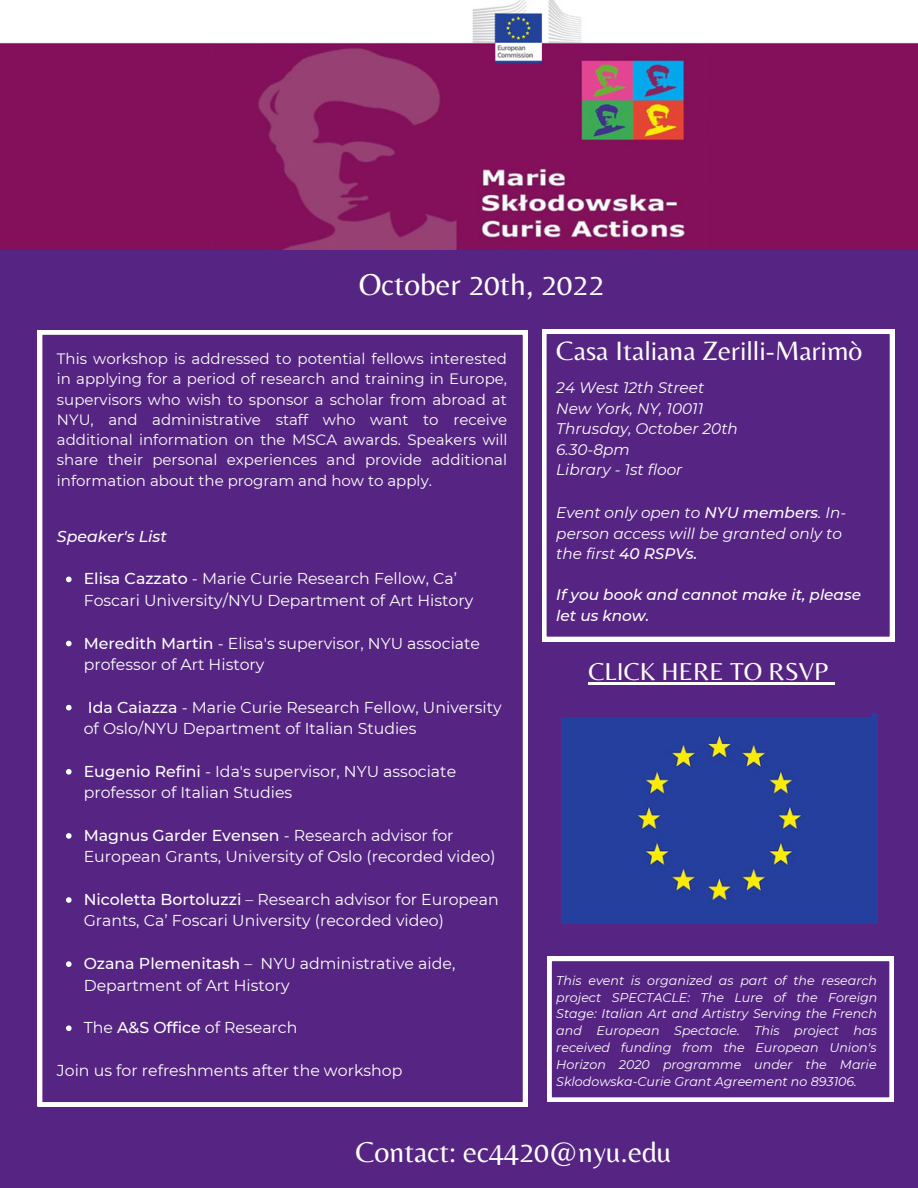
<style>
.page{position:relative;width:918px;height:1188px;background:#562482}
.page>*{position:absolute;margin:0;border:0;box-sizing:border-box;transform-origin:0 0}
.t1{font:31.35px "Belleza";color:#fff}
.t2{font:29.85px "Belleza";color:#fff}
.t3{font:27.6px "Belleza";color:#fff}
.t4{font:25.5px "Belleza";color:#fff}
.t5{font:15.75px/21.3px "Montserrat";color:#fff}
.t6{font:italic 500 15.75px "Montserrat";color:#fff}
.t7{font:italic 15.3px/20.5px "Montserrat";color:#fff}
.t8{font:italic 500 15.3px/20.5px "Montserrat";color:#fff}
.t9{font:15px/20.2px "Montserrat";color:#fff;text-align:justify}
.t10{font:italic 12.6px/16.8px "Montserrat";color:#fff;text-align:justify}
.s1{font-weight:500}
</style>
<div class="page">
<img style="left:0;top:0;width:918px;height:250px">
<svg style="left:542px;top:330px;width:352px;height:311px"></svg>
<div style="left:562px;top:713px;width:316px;height:210px;background:#253f9e"></div>
<svg style="left:547px;top:957px;width:347px;height:145px"></svg>
<div style="left:549px;top:672px;width:323px;height:45px;background:#562482"></div>
<hr style="left:588px;top:682px;width:240px;height:3px;background:#fff">
<svg style="left:828px;top:682px;width:6px;height:3px"></svg>
<svg style="left:38px;top:330px;width:489px;height:777px"></svg>
<svg style="left:66px;top:577px;width:6px;height:5px"></svg>
<svg style="left:66px;top:641px;width:6px;height:5px"></svg>
<svg style="left:66px;top:705px;width:6px;height:5px"></svg>
<svg style="left:66px;top:769px;width:6px;height:6px"></svg>
<svg style="left:66px;top:833px;width:6px;height:6px"></svg>
<svg style="left:66px;top:897px;width:6px;height:6px"></svg>
<svg style="left:66px;top:961px;width:6px;height:6px"></svg>
<svg style="left:66px;top:1025px;width:6px;height:6px"></svg>
<h1 class="t1" style="left:359px;top:266px;width:247px">October 20th, 2022</h1>
<p class="t9" style="left:57px;top:349px;width:452px">This workshop is addressed to potential fellows interested in applying for a period of research and training in Europe, supervisors who wish to sponsor a scholar from abroad at NYU, and administrative staff who want to receive additional information on the MSCA awards. Speakers will share their personal experiences and provide additional information about the program and how to apply.</p>
<p class="t6" style="left:57px;top:526px;width:112px">Speaker's List</p>
<p class="t5" style="left:84px;top:568px;width:391px"><span class="s1">Elisa Cazzato</span> - Marie Curie Research Fellow, Ca’<br>Foscari University/NYU Department of Art History</p>
<p class="t5" style="left:84px;top:632px;width:398px"><span class="s1">Meredith Martin</span> - Elisa's supervisor, NYU associate professor of Art History</p>
<p class="t5" style="left:84px;top:696px;width:419px"><span class="s1">Ida Caiazza</span> - Marie Curie Research Fellow, University of Oslo/NYU Department of Italian Studies</p>
<p class="t5" style="left:84px;top:761px;width:374px"><span class="s1">Eugenio Refini</span> - Ida's supervisor, NYU associate professor of Italian Studies</p>
<p class="t5" style="left:84px;top:825px;width:413px"><span class="s1">Magnus Garder Evensen</span> - Research advisor for<br>European Grants, University of Oslo (recorded video)</p>
<p class="t5" style="left:84px;top:889px;width:417px"><span class="s1">Nicoletta Bortoluzzi</span> – Research advisor for European<br>Grants, Ca’ Foscari University (recorded video)</p>
<p class="t5" style="left:84px;top:953px;width:373px"><span class="s1">Ozana Plemenitash</span> – NYU administrative aide,<br>Department of Art History</p>
<p class="t5" style="left:84px;top:1017px;width:215px">The <span class="s1">A&amp;S Office</span> of Research</p>
<p class="t5" style="left:57px;top:1060px;width:347px">Join us for refreshments after the workshop</p>
<h3 class="t3" style="left:556px;top:334px;width:308px">Casa Italiana Zerilli-Marimò</h3>
<p class="t7" style="left:556px;top:377px;width:183px">24 West 12th Street<br>New York, NY, 10011<br>Thrusday, October 20th<br>6.30-8pm<br>Library - 1st floor</p>
<p class="t7" style="left:556px;top:502px;width:292px">Event only open to <span class="s1">NYU members</span>. In&shy;person access will be granted only to the first <span class="s1">40 RSPVs.</span></p>
<p class="t8" style="left:556px;top:585px;width:306px">If you book and cannot make it, please let us know.</p>
<h3 class="t4" style="left:588px;top:657px;width:241px">CLICK HERE TO RSVP</h3>
<p class="t10" style="left:556px;top:972px;width:323px">This event is organized as part of the research project SPECTACLE: The Lure of the Foreign Stage: Italian Art and Artistry Serving the French and European Spectacle. This project has received funding from the European Union's Horizon 2020 programme under the Marie Sklodowska-Curie Grant Agreement no 893106.</p>
<h2 class="t2" style="left:356px;top:1135px;width:317px">Contact: ec4420@nyu.edu</h2>
</div>
